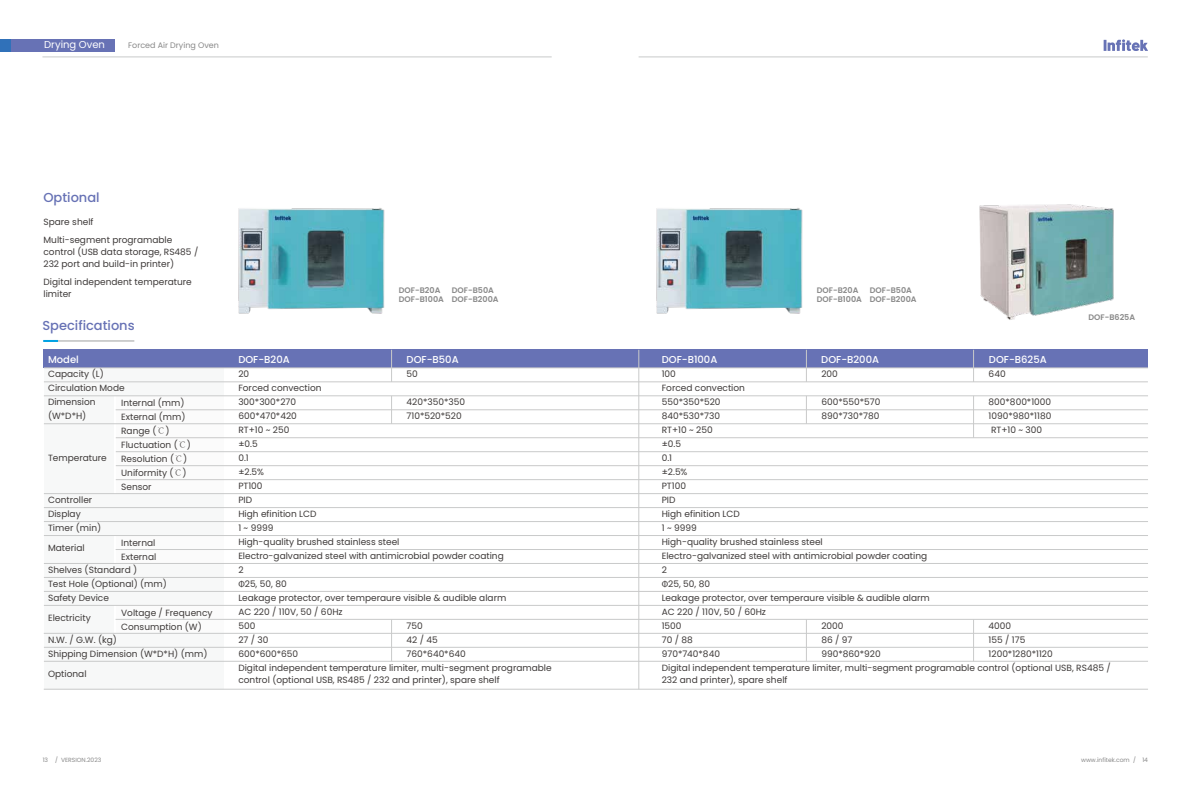
<style>
.page{position:relative;width:1191px;height:808px;background:#fff}
.page>*{position:absolute;margin:0;border:0;box-sizing:border-box;transform-origin:0 0}
.t1{font:500 13px "Poppins";color:#6772b5}
.t2{font:500 10px "Poppins";color:#fff}
.t3{font:10px "Poppins";color:#fff}
.t4{font:9px/14px "Poppins";color:#3e3a39}
.t5{font:600 8px/9.6px "Poppins";color:#898989}
.t6{font:8px "Poppins";color:#898989}
.t7{font:6px "Poppins";color:#898989}
.s1{font-family:"Adobe Song Std";font-weight:300}
.s2{font-family:"Myriad Pro"}
</style>
<div class="page">
<div style="left:44px;top:350px;width:1104px;height:18px;background:#6772b5"></div>
<div style="left:44px;top:368px;width:69px;height:321px;background:#f7f8f8"></div>
<div style="left:116px;top:368px;width:107px;height:321px;background:#fbfbfb"></div>
<div style="left:44px;top:368px;width:179px;height:28px;background:#f7f8f8"></div>
<div style="left:44px;top:494px;width:179px;height:41px;background:#f7f8f8"></div>
<div style="left:44px;top:563px;width:179px;height:42px;background:#f7f8f8"></div>
<div style="left:44px;top:633px;width:179px;height:56px;background:#f7f8f8"></div>
<hr style="left:44px;top:382px;width:1104px;height:1px;background:#c9caca">
<hr style="left:44px;top:396px;width:1104px;height:1px;background:#c9caca">
<hr style="left:44px;top:368px;width:1104px;height:1px;background:#c9caca">
<hr style="left:116px;top:409px;width:1032px;height:1px;background:#c9caca">
<hr style="left:116px;top:437px;width:1032px;height:1px;background:#c9caca">
<hr style="left:44px;top:423px;width:1104px;height:1px;background:#c9caca">
<hr style="left:116px;top:451px;width:1032px;height:1px;background:#c9caca">
<hr style="left:116px;top:479px;width:1032px;height:1px;background:#c9caca">
<hr style="left:116px;top:465px;width:1032px;height:1px;background:#c9caca">
<hr style="left:44px;top:521px;width:1104px;height:1px;background:#c9caca">
<hr style="left:44px;top:507px;width:1104px;height:1px;background:#c9caca">
<hr style="left:44px;top:493px;width:1104px;height:1px;background:#c9caca">
<hr style="left:44px;top:535px;width:1104px;height:1px;background:#c9caca">
<hr style="left:44px;top:577px;width:1104px;height:1px;background:#c9caca">
<hr style="left:116px;top:549px;width:1032px;height:1px;background:#c9caca">
<hr style="left:44px;top:563px;width:1104px;height:1px;background:#c9caca">
<hr style="left:44px;top:591px;width:1104px;height:1px;background:#c9caca">
<hr style="left:44px;top:605px;width:1104px;height:1px;background:#c9caca">
<hr style="left:44px;top:661px;width:1104px;height:1px;background:#c9caca">
<hr style="left:116px;top:619px;width:1032px;height:1px;background:#c9caca">
<hr style="left:44px;top:633px;width:1104px;height:1px;background:#c9caca">
<hr style="left:44px;top:689px;width:1104px;height:1px;background:#c9caca">
<hr style="left:44px;top:647px;width:1104px;height:1px;background:#c9caca">
<hr style="left:44px;top:341px;width:90px;height:1px;background:#9fa0a0">
<svg style="left:43px;top:340px;width:15px;height:2px"></svg>
<hr style="left:42px;top:57px;width:509px;height:1px;background:#c9caca">
<hr style="left:638px;top:57px;width:509px;height:1px;background:#c9caca">
<div style="left:11px;top:39px;width:104px;height:13px;background:#6772b5"></div>
<div style="left:0;top:39px;width:11px;height:13px;background:#3071b9"></div>
<hr style="left:391px;top:350px;width:1px;height:32px;background:#c9caca">
<hr style="left:391px;top:619px;width:1px;height:42px;background:#c9caca">
<svg style="left:391px;top:397px;width:1px;height:26px"></svg>
<hr style="left:806px;top:350px;width:1px;height:32px;background:#c9caca">
<hr style="left:806px;top:619px;width:1px;height:42px;background:#c9caca">
<svg style="left:806px;top:397px;width:1px;height:26px"></svg>
<hr style="left:973px;top:350px;width:1px;height:32px;background:#c9caca">
<hr style="left:973px;top:619px;width:1px;height:42px;background:#c9caca">
<hr style="left:973px;top:396px;width:1px;height:42px;background:#c9caca">
<hr style="left:638px;top:350px;width:1px;height:339px;background:#c9caca">
<img style="left:238px;top:208px;width:147px;height:106px">
<img style="left:656px;top:208px;width:147px;height:106px">
<img style="left:979px;top:204px;width:135px;height:116px">
<svg style="left:1103px;top:39px;width:45px;height:12px"></svg>
<p class="t3" style="left:44px;top:39px;width:62px">Drying Oven</p>
<p class="t6" style="left:128px;top:41px;width:92px">Forced Air Drying Oven</p>
<h1 class="t1" style="left:43px;top:190px;width:58px">Optional</h1>
<p class="t4" style="left:43px;top:213px;width:130px;line-height:18px">Spare shelf<br>Multi-segment programable</p>
<p class="t4" style="left:43px;top:246px;width:156px;line-height:12px">control (USB data storage, RS485 /<br>232 port and build-in printer)</p>
<p class="t4" style="left:43px;top:276px;width:150px;line-height:12px">Digital independent temperature limiter</p>
<h1 class="t1" style="left:42px;top:318px;width:94px">Specifications</h1>
<p class="t2" style="left:48px;top:353px;width:32px">Model</p>
<p class="t4" style="left:48px;top:367px;width:78px">Capacity (L)<br>Circulation Mode<br>Dimension (W*D*H)</p>
<p class="t4" style="left:48px;top:451px;width:60px">Temperature</p>
<p class="t4" style="left:48px;top:493px;width:55px">Controller<br>Display<br>Timer (min)</p>
<p class="t4" style="left:48px;top:541px;width:38px">Material</p>
<p class="t4" style="left:48px;top:563px;width:120px">Shelves (Standard )<br>Test Hole (Optional) (mm)<br>Safety Device</p>
<p class="t4" style="left:48px;top:611px;width:44px">Electricity</p>
<p class="t4" style="left:48px;top:633px;width:161px">N.W. / G.W. (kg)<br>Shipping Dimension (W*D*H) (mm)</p>
<p class="t4" style="left:48px;top:667px;width:40px">Optional</p>
<p class="t4" style="left:121px;top:396px;width:71px">Internal (mm)<br>External (mm)<br>Range (<span class="s1">℃</span>)<br>Fluctuation (<span class="s1">℃</span>)<br>Resolution (<span class="s1">℃</span>)<br>Uniformity (<span class="s1">℃</span>)<br>Sensor</p>
<p class="t4" style="left:121px;top:536px;width:37px">Internal<br>External</p>
<p class="t4" style="left:121px;top:606px;width:93px">Voltage / Frequency<br>Consumption (W)</p>
<p class="t2" style="left:238px;top:353px;width:53px">DOF-B20A</p>
<p class="t5" style="left:399px;top:285px;width:43px">DOF-B20A</p>
<p class="t5" style="left:399px;top:285px;width:101px;text-indent:53px">DOF-B50A<br>DOF-B100A DOF-B200A</p>
<p class="t2" style="left:406px;top:353px;width:53px">DOF-B50A</p>
<p class="t4" style="left:238px;top:367px;width:315px">20<br>Forced convection<br>300*300*270<br>600*470*420<br>RT+10 ~ 250<br>±0.5<br>0.1<br>±2.5%<br>PT100<br>PID<br>High efinition LCD<br>1 ~ 9999<br>High-quality brushed stainless steel<br>Electro-galvanized steel with antimicrobial powder coating<br>2<br><span class="s2">Φ</span>25, 50, 80<br>Leakage protector, over temperaure visible &amp; audible alarm<br>AC 220 / 110V, 50 / 60Hz<br>500<br>27 / 30<br>600*600*650<br>Digital independent temperature limiter, multi-segment programable</p>
<p class="t4" style="left:238px;top:673px;width:263px">control (optional USB, RS485 / 232 and printer), spare shelf</p>
<p class="t4" style="left:406px;top:367px;width:13px">50</p>
<p class="t4" style="left:406px;top:395px;width:60px">420*350*350<br>710*520*520</p>
<p class="t4" style="left:406px;top:619px;width:61px">750<br>42 / 45<br>760*640*640</p>
<p class="t2" style="left:662px;top:353px;width:57px">DOF-B100A</p>
<p class="t5" style="left:817px;top:285px;width:43px">DOF-B20A</p>
<p class="t5" style="left:817px;top:285px;width:101px;text-indent:53px">DOF-B50A<br>DOF-B100A DOF-B200A</p>
<p class="t2" style="left:821px;top:353px;width:59px">DOF-B200A</p>
<p class="t2" style="left:989px;top:353px;width:59px">DOF-B625A</p>
<p class="t5" style="left:1088px;top:313px;width:48px">DOF-B625A</p>
<p class="t4" style="left:988px;top:367px;width:19px">640</p>
<p class="t4" style="left:988px;top:395px;width:64px;text-align:justify">800*800*1000<br>1090*980*1180<br>RT+10 ~ 300</p>
<p class="t4" style="left:821px;top:367px;width:18px">200</p>
<p class="t4" style="left:821px;top:395px;width:60px">600*550*570<br>890*730*780</p>
<p class="t4" style="left:662px;top:367px;width:450px">100<br>Forced convection<br>550*350*520<br>840*530*730<br>RT+10 ~ 250<br>±0.5<br>0.1<br>±2.5%<br>PT100<br>PID<br>High efinition LCD<br>1 ~ 9999<br>High-quality brushed stainless steel<br>Electro-galvanized steel with antimicrobial powder coating<br>2<br><span class="s2">Φ</span>25, 50, 80<br>Leakage protector, over temperaure visible &amp; audible alarm<br>AC 220 / 110V, 50 / 60Hz<br>1500<br>70 / 88<br>970*740*840<br>Digital independent temperature limiter, multi-segment programable control (optional USB, RS485 /</p>
<p class="t4" style="left:662px;top:673px;width:127px">232 and printer), spare shelf</p>
<p class="t4" style="left:821px;top:619px;width:61px">2000<br>86 / 97<br>990*860*920</p>
<p class="t4" style="left:988px;top:619px;width:66px">4000<br>155 / 175<br>1200*1280*1120</p>
<p class="t7" style="left:55px;top:757px;width:48px">/ VERSION.2023</p>
<p class="t7" style="left:1081px;top:757px;width:56px">www.infitek.com /</p>
<p class="t7" style="left:43px;top:757px;width:7px">13</p>
<p class="t7" style="left:1142px;top:757px;width:7px">14</p>
</div>
